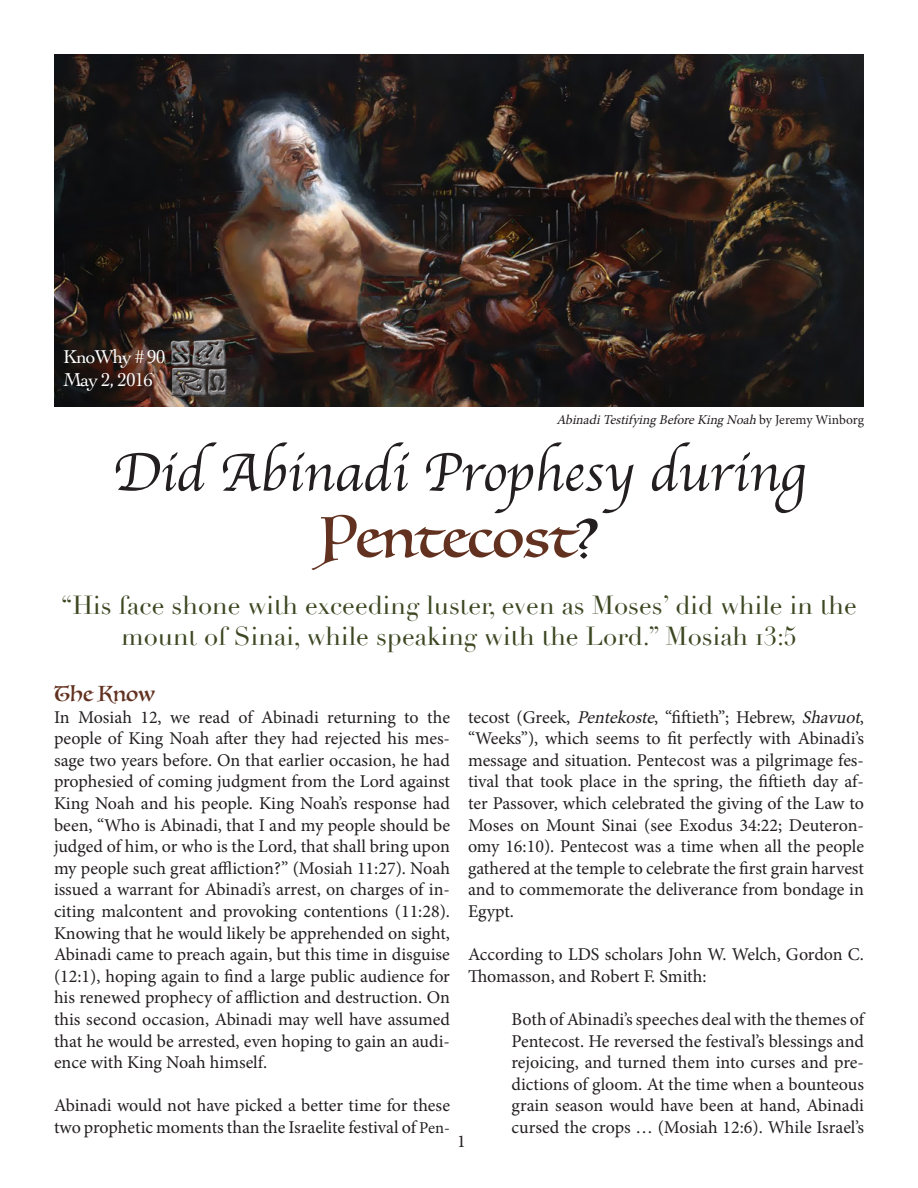
<style>
.page{position:relative;width:918px;height:1188px;background:#fff}
.page>*{position:absolute;margin:0;border:0;box-sizing:border-box;transform-origin:0 0}
.t1{font:55.5px/66.6px "Apple Chancery";color:#231f20;text-align:center}
.t2{font:25.5px/30.6px "Didot";color:#3d4722;text-align:center}
.t3{font:21px "Luminari";color:#623120}
.t4{font:19.5px "Cochin";letter-spacing:-.05em;color:#fff}
.t5{font:18px/21.6px "Minion Pro";letter-spacing:-.005em;color:#231f20;text-align:justify}
.t6{font:italic 13.5px "Minion Pro";color:#231f20}
.s1{font-style:normal}
.s2{font-family:"Luminari";color:#623120}
.s3{font-family:"Luminari"}
.s4{font-size:16.5px}
.s5{font-style:italic}
</style>
<div class="page">
<img style="left:54px;top:54px;width:810px;height:353px">
<img style="left:169px;top:338px;width:61px;height:60px">
<p class="t4" style="left:63px;top:344px;width:104px">KnoWhy # 90</p>
<p class="t4" style="left:63px;top:367px;width:92px">May 2, 2016</p>
<p class="t6" style="left:556px;top:410px;width:309px">AbinadiTestifyingBeforeKingNoah <span class="s1">b y J e r e m y W i n b o r g</span></p>
<p class="t1" style="left:113px;top:439px;width:695px">Did Abinadi Prophesy during<br><span class="s2">Pentecost</span><span class="s3">?</span></p>
<p class="t2" style="left:61px;top:591px;width:797px">“His face shone with exceeding luster, even as Moses’ did while in the mount of Sinai, while speaking with the Lord.” Mosiah 13:5</p>
<p class="t3" style="left:54px;top:676px;width:102px">The Know</p>
<p class="t5" style="left:54px;top:706px;width:398px">In Mosiah 12, we read of Abinadi returning to the people of King Noah after they had rejected his mes&shy;sage two years before. On that earlier occasion, he had prophesied of coming judgment from the Lord against King Noah and his people. King Noah’s response had been, “Who is Abinadi, that I and my people should be judged of him, or who is the Lord, that shall bring upon my people such great affliction?” (Mosiah 11:27). Noah issued a warrant for Abinadi’s arrest, on charges of in&shy;citing malcontent and provoking contentions (11:28).<br>Knowing that he would likely be apprehended on sight, Abinadi came to preach again, but this time in disguise (12:1), hoping again to find a large public audience for his renewed prophecy of affliction and destruction. On this second occasion, Abinadi may well have assumed that he would be arrested, even hoping to gain an audi&shy;ence with King Noah himself.</p>
<p class="t5" style="left:54px;top:1095px;width:398px">Abinadi would not have picked a better time for these two prophetic moments than the Israelite festival of <span class="s4">Pen-</span></p>
<p class="t5" style="left:468px;top:706px;width:399px">tecost (Greek, <span class="s5">Pentekoste</span>, “fiftieth”; Hebrew, <span class="s5">Shavuot</span>, “Weeks”), which seems to fit perfectly with Abinadi’s message and situation. Pentecost was a pilgrimage fes&shy;tival that took place in the spring, the fiftieth day af&shy;ter Passover, which celebrated the giving of the Law to Moses on Mount Sinai (see Exodus 34:22; Deuteron&shy;omy 16:10). Pentecost was a time when all the people gathered at the temple to celebrate the first grain harvest and to commemorate the deliverance from bondage in Egypt.</p>
<p class="t5" style="left:468px;top:944px;width:398px">According to LDS scholars John W. Welch, Gordon C.<br>Thomasson, and Robert F. Smith:</p>
<p class="t5" style="left:512px;top:1009px;width:354px">Both of Abinadi’s speeches deal with the themes of Pentecost. He reversed the festival’s blessings and rejoicing, and turned them into curses and pre&shy;dictions of gloom. At the time when a bounteous grain season would have been at hand, Abinadi cursed the crops … (Mosiah 12:6). While Israel’s</p>
<p class="t5" style="left:457px;top:1131px;width:10px">1</p>
</div>
